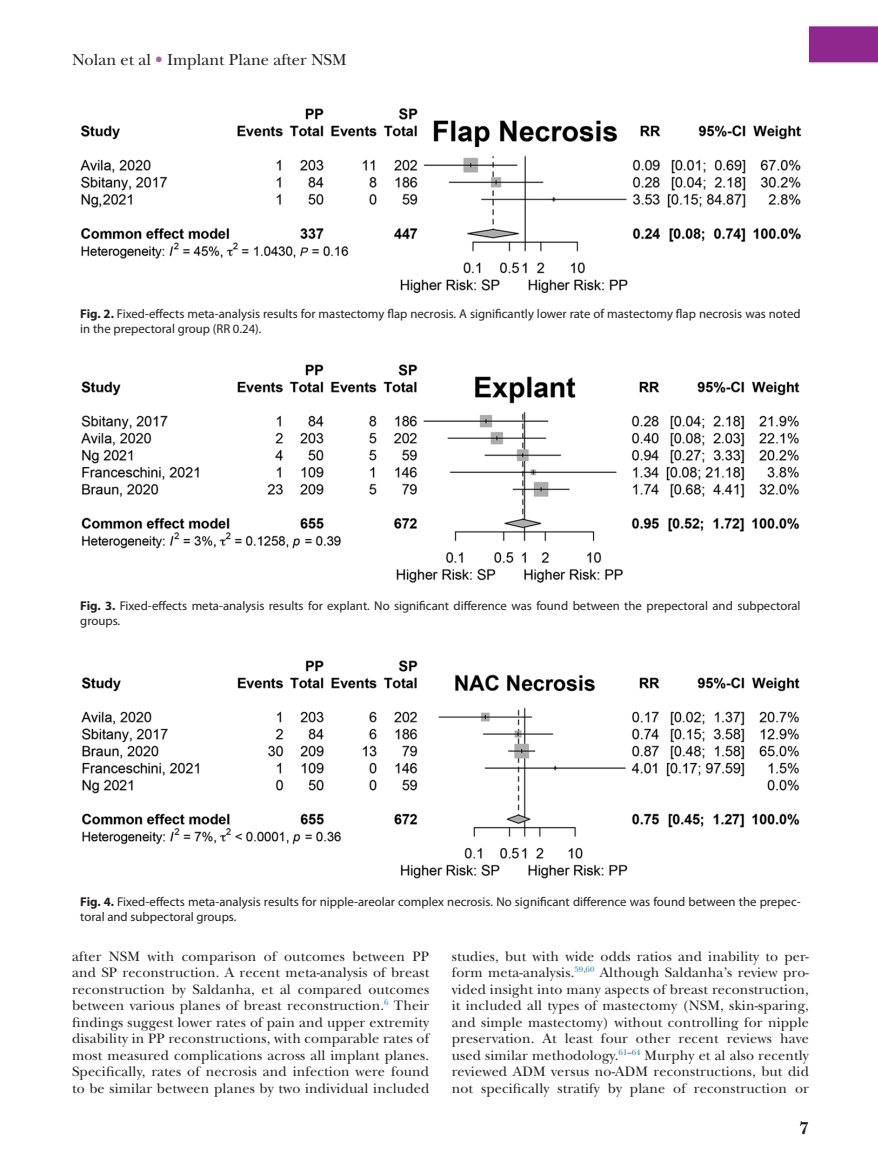
<style>
.page{position:relative;width:878px;height:1175px;background:#fff}
.page>*{position:absolute;margin:0;border:0;box-sizing:border-box;transform-origin:0 0}
.t1{font:700 18px "New Baskerville Std";color:#231f20}
.t2{font:16.5px "New Baskerville Std";color:#231f20}
.t3{font:14.25px/16.5px "New Baskerville Std";letter-spacing:.01em;color:#231f20;text-align:justify}
.t4{font:12.75px/15px "Myriad Pro";color:#231f20}
.s1{color:#a866aa}
.s2{font-weight:700}
</style>
<div class="page">
<div style="left:808px;top:26px;width:70px;height:36px;background:#8f278f"></div>
<img style="left:80px;top:108px;width:720px;height:184px">
<img style="left:81px;top:364px;width:719px;height:219px">
<img style="left:81px;top:660px;width:719px;height:219px">
<p class="t2" style="left:72px;top:50px;width:276px">Nolan et al <span class="s1">•</span> Implant Plane after NSM</p>
<p class="t4" style="left:80px;top:306px;width:721px"><span class="s2">Fig. 2.</span> Fixed-effects meta-analysis results for mastectomy flap necrosis. A significantly lower rate of mastectomy flap necrosis was noted in the prepectoral group (RR 0.24).</p>
<p class="t4" style="left:80px;top:598px;width:721px"><span class="s2">Fig. 3.</span> Fixed-effects meta-analysis results for explant. No significant difference was found between the prepectoral and subpectoral groups.</p>
<p class="t4" style="left:80px;top:893px;width:722px"><span class="s2">Fig. 4.</span> Fixed-effects meta-analysis results for nipple-areolar complex necrosis. No significant difference was found between the prepec&shy;toral and subpectoral groups.</p>
<p class="t3" style="left:72px;top:947px;width:359px">after NSM with comparison of outcomes between PP and SP reconstruction. A recent meta-analysis of breast reconstruction by Saldanha, et al compared outcomes between various planes of breast reconstruction.<sup>6</sup> Their findings suggest lower rates of pain and upper extremity disability in PP reconstructions, with comparable rates of most measured complications across all implant planes.<br>Specifically, rates of necrosis and infection were found to be similar between planes by two individual included</p>
<p class="t3" style="left:451px;top:947px;width:359px">studies, but with wide odds ratios and inability to per&shy;form meta-analysis.<sup>59</sup><sup>,</sup><sup>60</sup> Although Saldanha’s review pro&shy;vided insight into many aspects of breast reconstruction, it included all types of mastectomy (NSM, skin-sparing, and simple mastectomy) without controlling for nipple preservation. At least four other recent reviews have used similar methodology.<sup>61</sup><sup>–</sup><sup>64</sup> Murphy et al also recently reviewed ADM versus no-ADM reconstructions, but did not specifically stratify by plane of reconstruction or</p>
<p class="t1" style="left:799px;top:1118px;width:11px">7</p>
</div>
